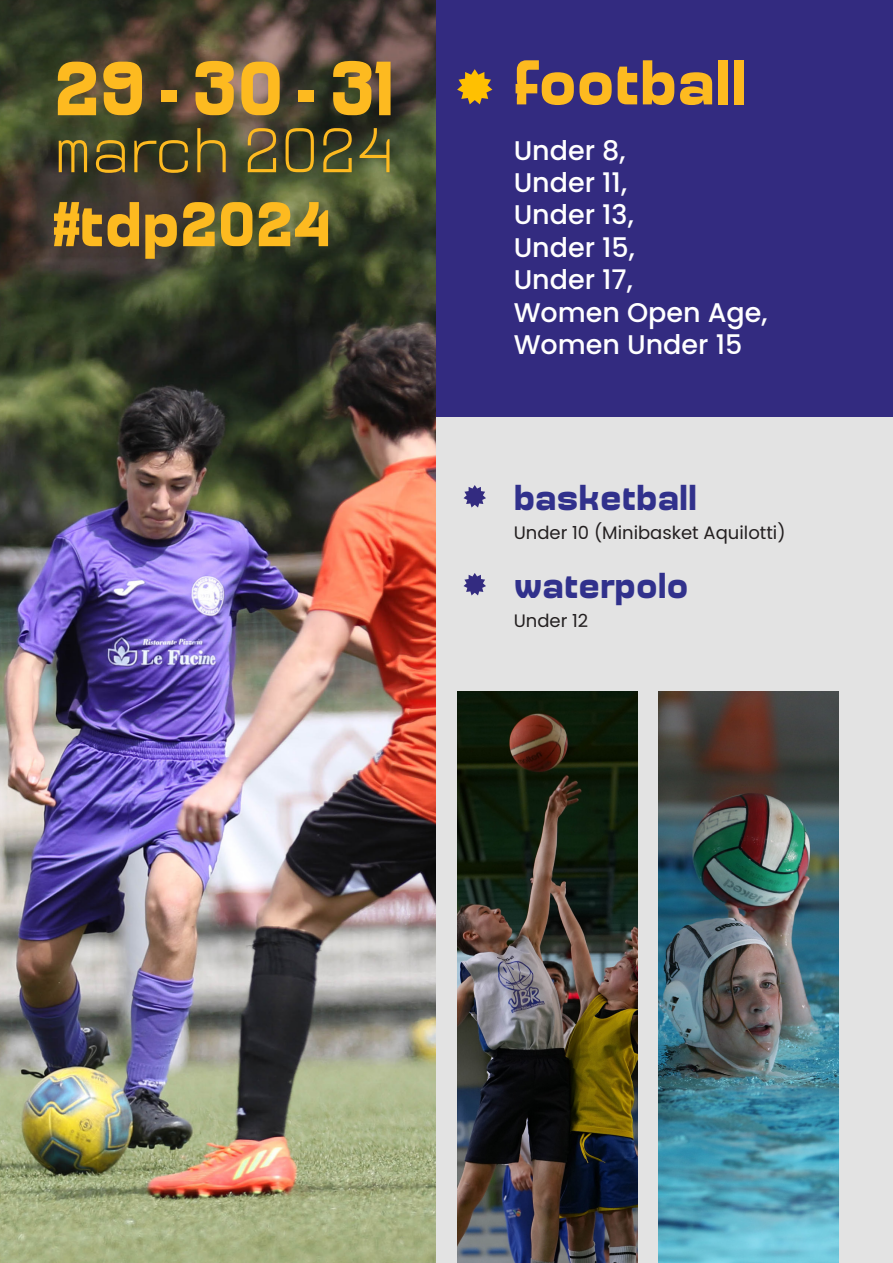
<style>
.page{position:relative;width:893px;height:1263px;background:#e3e3e3}
.page>*{position:absolute;margin:0;border:0;box-sizing:border-box;transform-origin:0 0}
.t1{font:700 76.5px "Millimetre";color:#fdba20}
.t2{font:700 63px "Millimetre";color:#fdba20}
.t3{font:300 63px "Millimetre";color:#fdba20}
.t4{font:700 36px "Millimetre";color:#31318c}
.t5{font:500 27px "Poppins";color:#fff}
.t6{font:18px "Poppins";color:#231f20}
</style>
<div class="page">
<div style="left:0;top:0;width:893px;height:417px;background:#332b80"></div>
<img style="left:0;top:0;width:436px;height:1263px">
<svg style="left:457px;top:69px;width:35px;height:35px"></svg>
<svg style="left:463px;top:485px;width:23px;height:22px"></svg>
<svg style="left:463px;top:573px;width:23px;height:22px"></svg>
<img style="left:457px;top:691px;width:180px;height:572px">
<img style="left:659px;top:691px;width:180px;height:572px">
<p class="t1" style="left:54px;top:45px;width:342px">29 - 30 - 31</p>
<p class="t3" style="left:54px;top:116px;width:342px">march 2024</p>
<p class="t2" style="left:54px;top:189px;width:279px">#tdp2024</p>
<p class="t2" style="left:514px;top:47px;width:235px">football</p>
<p class="t5" style="left:514px;top:134px;width:113px">Under 8,</p>
<p class="t5" style="left:514px;top:167px;width:115px">Under 11,</p>
<p class="t5" style="left:514px;top:199px;width:122px">Under 13,</p>
<p class="t5" style="left:514px;top:232px;width:123px">Under 15,</p>
<p class="t5" style="left:514px;top:264px;width:121px">Under 17,</p>
<p class="t5" style="left:514px;top:296px;width:255px">Women Open Age,</p>
<p class="t5" style="left:514px;top:329px;width:230px">Women Under 15</p>
<p class="t4" style="left:514px;top:477px;width:185px">basketball</p>
<p class="t6" style="left:514px;top:522px;width:273px">Under 10 (Minibasket Aquilotti)</p>
<p class="t4" style="left:514px;top:565px;width:176px">waterpolo</p>
<p class="t6" style="left:514px;top:610px;width:76px">Under 12</p>
</div>
